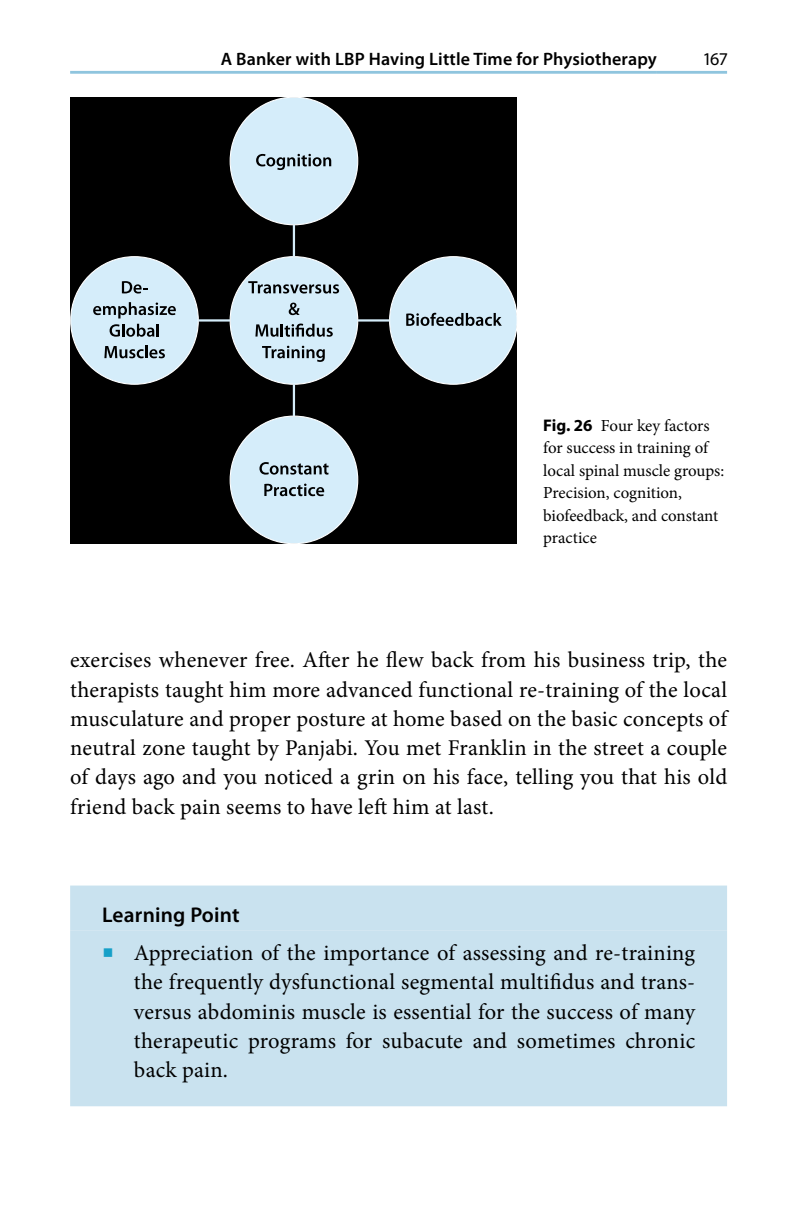
<style>
.page{position:relative;width:810px;height:1212px;background:#fff}
.page>*{position:absolute;margin:0;border:0;box-sizing:border-box;transform-origin:0 0}
.t1{font:29.25px "Minion Pro";color:#16a0c8}
.t2{font:22.5px/29.2px "Minion Pro";letter-spacing:.01em;color:#000;text-align:justify}
.t3{font:600 21.38px "Myriad Pro";letter-spacing:.01em;color:#000}
.t4{font:600 18px "Myriad Pro";letter-spacing:.01em;color:#000}
.t5{font:18px "Myriad Pro";color:#000}
.t6{font:16.88px/22.5px "Minion Pro";color:#000}
.s1{font-family:"Myriad Pro";font-weight:700}
</style>
<div class="page">
<hr style="left:70px;top:71px;width:587px;height:3px;background:#8fc5de">
<hr style="left:657px;top:71px;width:70px;height:3px;background:#8fc5de">
<div style="left:70px;top:885px;width:657px;height:46px;background:#c9e2ef"></div>
<div style="left:70px;top:931px;width:657px;height:175px;background:#c9e2ef"></div>
<div style="left:71px;top:97px;width:446px;height:446px;background:#000"></div>
<div style="left:230px;top:416px;width:128px;height:127px;background:#d5edfa;border-radius:50%"></div>
<div style="left:230px;top:257px;width:128px;height:127px;background:#d5edfa;border-radius:50%"></div>
<div style="left:390px;top:257px;width:127px;height:127px;background:#d5edfa;border-radius:50%"></div>
<div style="left:71px;top:257px;width:127px;height:127px;background:#d5edfa;border-radius:50%"></div>
<div style="left:230px;top:97px;width:128px;height:128px;background:#d5edfa;border-radius:50%"></div>
<svg style="left:256px;top:154px;width:75px;height:16px"></svg>
<svg style="left:248px;top:281px;width:91px;height:12px"></svg>
<svg style="left:289px;top:303px;width:11px;height:12px"></svg>
<svg style="left:255px;top:324px;width:78px;height:13px"></svg>
<svg style="left:262px;top:346px;width:63px;height:16px"></svg>
<svg style="left:406px;top:313px;width:96px;height:13px"></svg>
<svg style="left:122px;top:281px;width:26px;height:12px"></svg>
<svg style="left:93px;top:302px;width:83px;height:16px"></svg>
<svg style="left:110px;top:324px;width:49px;height:13px"></svg>
<svg style="left:104px;top:345px;width:61px;height:13px"></svg>
<svg style="left:259px;top:462px;width:70px;height:13px"></svg>
<svg style="left:264px;top:484px;width:60px;height:12px"></svg>
<hr style="left:198px;top:319px;width:32px;height:3px;background:#d5edfa">
<hr style="left:358px;top:319px;width:32px;height:3px;background:#d5edfa">
<hr style="left:293px;top:384px;width:2px;height:32px;background:#d5edfa">
<hr style="left:293px;top:225px;width:2px;height:32px;background:#d5edfa">
<p class="t4" style="left:221px;top:47px;width:438px">A Banker with LBP Having Little Time for Physiotherapy</p>
<p class="t5" style="left:704px;top:47px;width:16px">167</p>
<p class="t6" style="left:543px;top:414px;width:182px"><span class="s1">Fig. 26</span> Four key factors for success in training of local spinal muscle groups:<br>Precision, cognition, biofeedback, and constant practice</p>
<p class="t2" style="left:70px;top:646px;width:659px">exercises whenever free. After he flew back from his business trip, the therapists taught him more advanced functional re-training of the local musculature and proper posture at home based on the basic concepts of neutral zone taught by Panjabi. You met Franklin in the street a couple of days ago and you noticed a grin on his face, telling you that his old friend back pain seems to have left him at last.</p>
<p class="t3" style="left:102px;top:901px;width:139px">Learning Point</p>
<p class="t2" style="left:134px;top:938px;width:563px">Appreciation of the importance of assessing and re-training the frequently dysfunctional segmental multifidus and trans&shy;versus abdominis muscle is essential for the success of many therapeutic programs for subacute and sometimes chronic back pain.</p>
<h1 class="t1" style="left:102px;top:931px;width:13px">■</h1>
</div>
